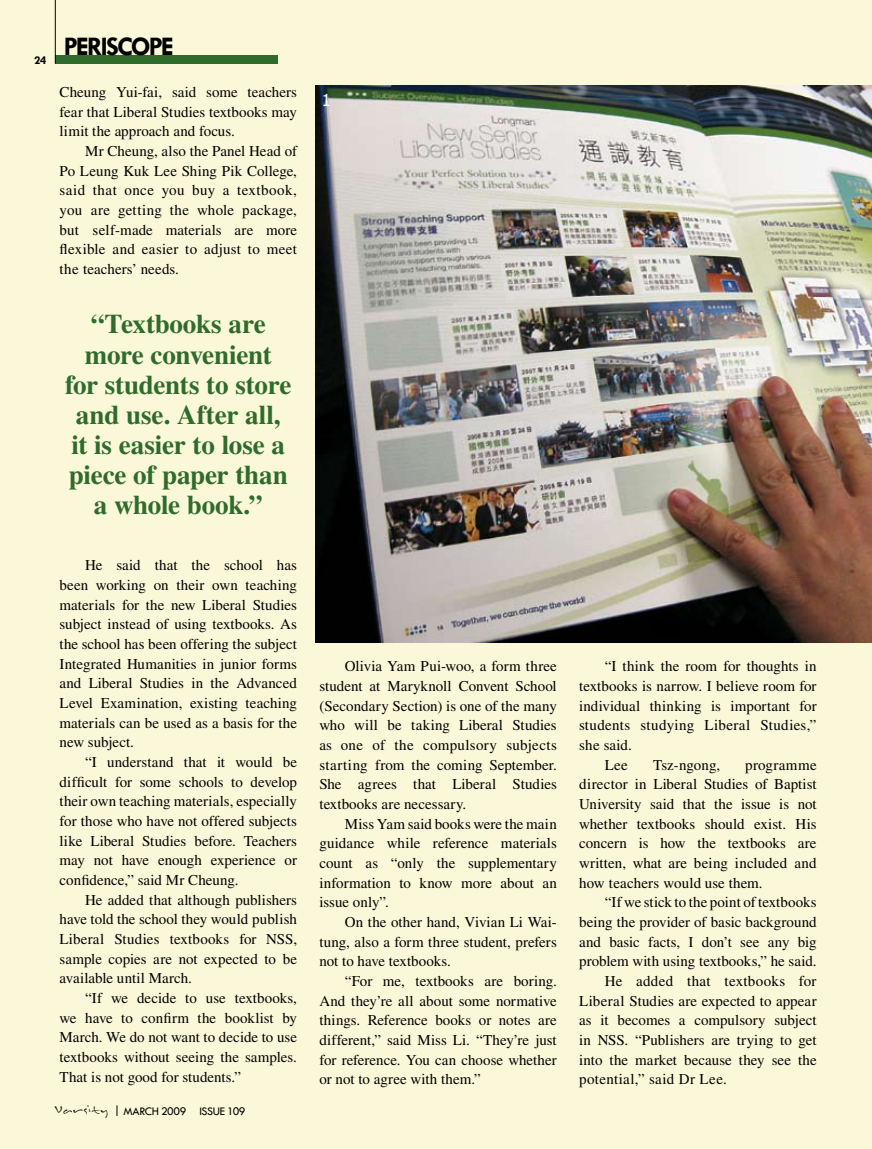
<style>
.page{position:relative;width:872px;height:1149px;background:#fff}
.page>*{position:absolute;margin:0;border:0;box-sizing:border-box;transform-origin:0 0}
.t1{font:700 27px/30px "Times";letter-spacing:-.01em;color:#2f6c2c;text-align:center}
.t2{font:700 27px "Tw Cen";letter-spacing:-.07em;color:#000}
.t3{font:16.5px "Tahoma";color:#fff}
.t4{font:15px/19.6px "Times";color:#000;text-align:justify}
.t5{font:15px "Times";letter-spacing:.02em;color:#000}
.t6{font:15px "Times";letter-spacing:.03em;color:#000}
.t7{font:12px "Tw Cen";letter-spacing:-.035em;color:#000}
.t8{font:700 12px "Tw Cen";color:#000}
.s1{font-family:"Inkburrow";font-size:15px}
</style>
<div class="page">
<div style="left:0;top:0;width:871px;height:1148px;background:#fbf8da"></div>
<div style="left:56px;top:55px;width:222px;height:9px;background:#2f6c2c"></div>
<hr style="left:55px;top:0;width:1px;height:64px;background:#000">
<svg style="left:871px;top:0;width:1px;height:1148px"></svg>
<img style="left:315px;top:85px;width:557px;height:557px">
<p class="t8" style="left:34px;top:53px;width:14px">24</p>
<h1 class="t2" style="left:64px;top:31px;width:112px">PERISCOPE</h1>
<p class="t4" style="left:60px;top:82px;width:239px">Cheung Yui-fai, said some teachers fear that Liberal Studies textbooks may limit the approach and focus.</p>
<p class="t4" style="left:60px;top:141px;width:239px;text-indent:26px">Mr Cheung, also the Panel Head of Po Leung Kuk Lee Shing Pik College, said that once you buy a textbook, you are getting the whole package, but self-made materials are more flexible and easier to adjust to meet the teachers’ needs.</p>
<h1 class="t1" style="left:65px;top:309px;width:228px">“Textbooks are more convenient for students to store and use. After all, it is easier to lose a piece of paper than a whole book.”</h1>
<p class="t4" style="left:60px;top:555px;width:239px;text-indent:26px">He said that the school has been working on their own teaching materials for the new Liberal Studies subject instead of using textbooks. As the school has been offering the subject Integrated Humanities in junior forms and Liberal Studies in the Advanced Level Examination, existing teaching materials can be used as a basis for the new subject.</p>
<p class="t4" style="left:60px;top:751px;width:239px;text-indent:26px">“I understand that it would be difficult for some schools to develop their own teaching materials, especially for those who have not offered subjects like Liberal Studies before. Teachers may not have enough experience or confidence,” said Mr Cheung.</p>
<p class="t4" style="left:60px;top:889px;width:239px;text-indent:26px">He added that although publishers have told the school they would publish Liberal Studies textbooks for NSS, sample copies are not expected to be available until March.</p>
<p class="t4" style="left:60px;top:987px;width:239px;text-indent:26px">“If we decide to use textbooks, we have to confirm the booklist by March. We do not want to decide to use textbooks without seeing the samples.<br>That is not good for students.”</p>
<p class="t7" style="left:55px;top:1103px;width:192px"><span class="s1">Varsity</span> MARCH 2009 ISSUE 109</p>
<p class="t3" style="left:322px;top:89px;width:11px">1</p>
<p class="t4" style="left:319px;top:656px;width:239px;text-indent:26px">Olivia Yam Pui-woo, a form three student at Maryknoll Convent School (Secondary Section) is one of the many who will be taking Liberal Studies as one of the compulsory subjects starting from the coming September.<br>She agrees that Liberal Studies textbooks are necessary.</p>
<p class="t4" style="left:319px;top:813px;width:239px;text-indent:26px">Miss Yam said books were the main guidance while reference materials count as “only the supplementary information to know more about an issue only”.</p>
<p class="t4" style="left:319px;top:911px;width:239px;text-indent:26px">On the other hand, Vivian Li Wai&shy;tung, also a form three student, prefers not to have textbooks.</p>
<p class="t4" style="left:319px;top:970px;width:239px;text-indent:26px">“For me, textbooks are boring.<br>And they’re all about some normative things. Reference books or notes are different,” said Miss Li. “They’re just for reference. You can choose whether or not to agree with them.”</p>
<p class="t4" style="left:604px;top:656px;width:213px">“I think the room for thoughts in</p>
<p class="t4" style="left:579px;top:676px;width:239px">textbooks is narrow. I believe room for</p>
<p class="t4" style="left:579px;top:695px;width:239px">individual thinking is important for</p>
<p class="t5" style="left:579px;top:716px;width:239px">students studying Liberal Studies,”</p>
<p class="t4" style="left:579px;top:734px;width:54px">she said.</p>
<p class="t4" style="left:604px;top:754px;width:25px">Lee</p>
<p class="t4" style="left:653px;top:754px;width:69px">Tsz-ngong,</p>
<p class="t4" style="left:579px;top:754px;width:239px;text-indent:166px">programme director in Liberal Studies of Baptist University said that the issue is not whether textbooks should exist. His concern is how the textbooks are written, what are being included and how teachers would use them.</p>
<p class="t4" style="left:604px;top:892px;width:213px">“If we stick to the point of textbooks</p>
<p class="t4" style="left:579px;top:911px;width:239px">being the provider of basic background</p>
<p class="t4" style="left:579px;top:931px;width:239px">and basic facts, I don’t see any big</p>
<p class="t4" style="left:579px;top:951px;width:239px">problem with using textbooks,” he said.</p>
<p class="t5" style="left:604px;top:972px;width:213px">He added that textbooks for</p>
<p class="t4" style="left:579px;top:990px;width:239px">Liberal Studies are expected to appear</p>
<p class="t4" style="left:579px;top:1010px;width:239px">as it becomes a compulsory subject</p>
<p class="t4" style="left:579px;top:1029px;width:239px">in NSS. “Publishers are trying to get</p>
<p class="t4" style="left:579px;top:1049px;width:239px">into the market because they see the</p>
<p class="t6" style="left:579px;top:1070px;width:149px">potential,” said Dr Lee.</p>
</div>
